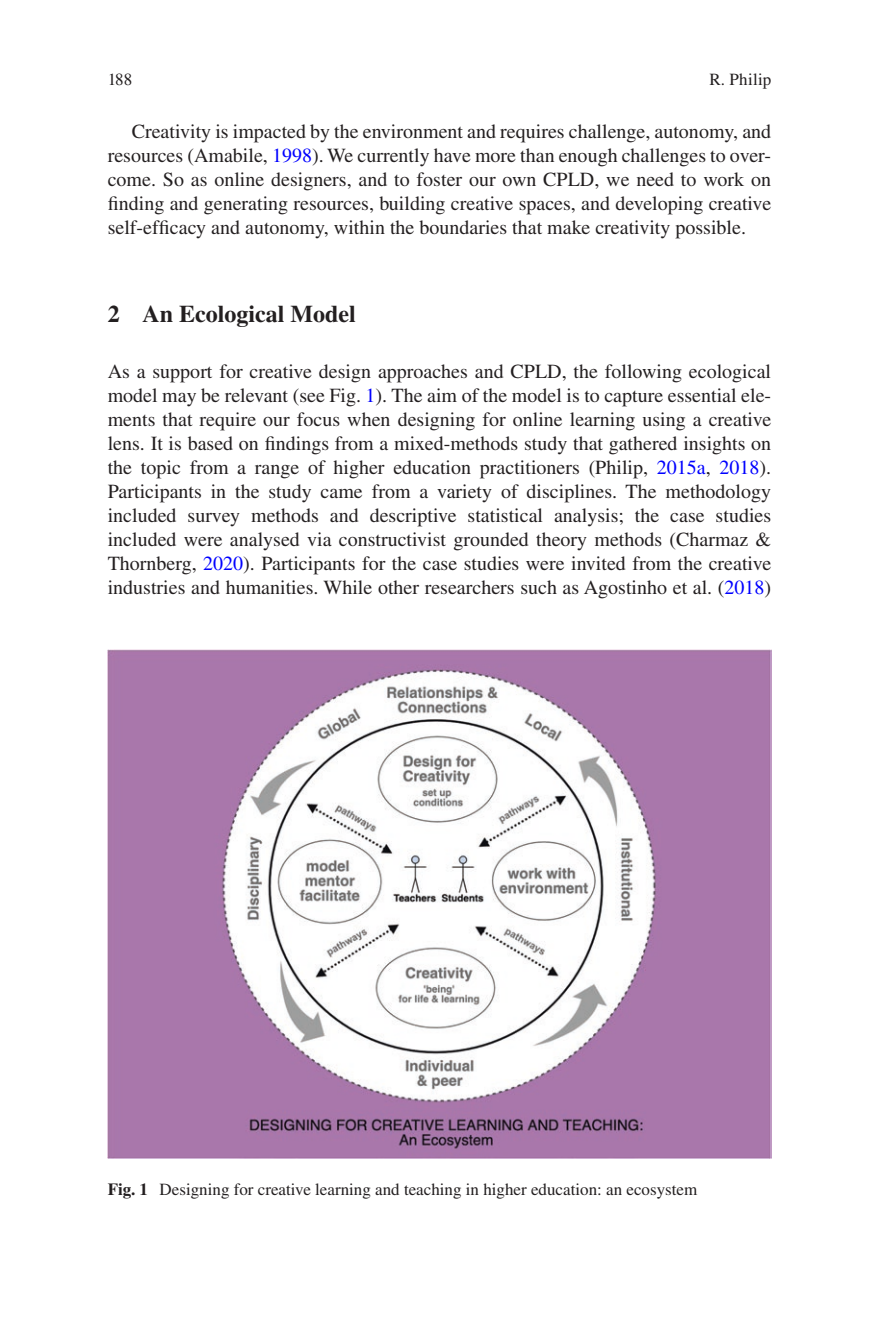
<style>
.page{position:relative;width:879px;height:1333px;background:#fff}
.page>*{position:absolute;margin:0;border:0;box-sizing:border-box;transform-origin:0 0}
._1_hd{font:700 24px "Times LT Std";color:#231f20}
.Text_flush{font:20px/24px "Times LT Std";color:#231f20;text-align:justify}
.Text{font:20px/24px "Times LT Std";color:#231f20;text-align:justify}
.t1{font:17px "Times LT Std";color:#231f20}
.s1{color:#00f}
.s2{font-weight:700}
</style>
<div class="page">
<img style="left:108px;top:649px;width:663px;height:509px">
<p class="t1" style="left:709px;top:70px;width:63px">R. Philip</p>
<p class="t1" style="left:108px;top:70px;width:26px">188</p>
<p class="Text" style="left:108px;top:119px;width:665px;text-indent:24px">Creativity is impacted by the environment and requires challenge, autonomy, and resources (Amabile, <span class="s1">1998</span>). We currently have more than enough challenges to over&shy;come. So as online designers, and to foster our own CPLD, we need to work on finding and generating resources, building creative spaces, and developing creative self-efficacy and autonomy, within the boundaries that make creativity possible.</p>
<h2 class="_1_hd" style="left:108px;top:300px;width:250px">2 An Ecological Model</h2>
<p class="Text_flush" style="left:108px;top:359px;width:665px">As a support for creative design approaches and CPLD, the following ecological model may be relevant (see Fig. <span class="s1">1</span>). The aim of the model is to capture essential ele&shy;ments that require our focus when designing for online learning using a creative lens. It is based on findings from a mixed-methods study that gathered insights on the topic from a range of higher education practitioners (Philip, <span class="s1">2015a</span>, <span class="s1">2018</span>).<br>Participants in the study came from a variety of disciplines. The methodology included survey methods and descriptive statistical analysis; the case studies included were analysed via constructivist grounded theory methods (Charmaz &amp; Thornberg, <span class="s1">2020</span>). Participants for the case studies were invited from the creative industries and humanities. While other researchers such as Agostinho et al. (<span class="s1">2018</span>)</p>
<p class="t1" style="left:108px;top:1179px;width:591px"><span class="s2">Fig. 1</span> Designing for creative learning and teaching in higher education: an ecosystem</p>
</div>
